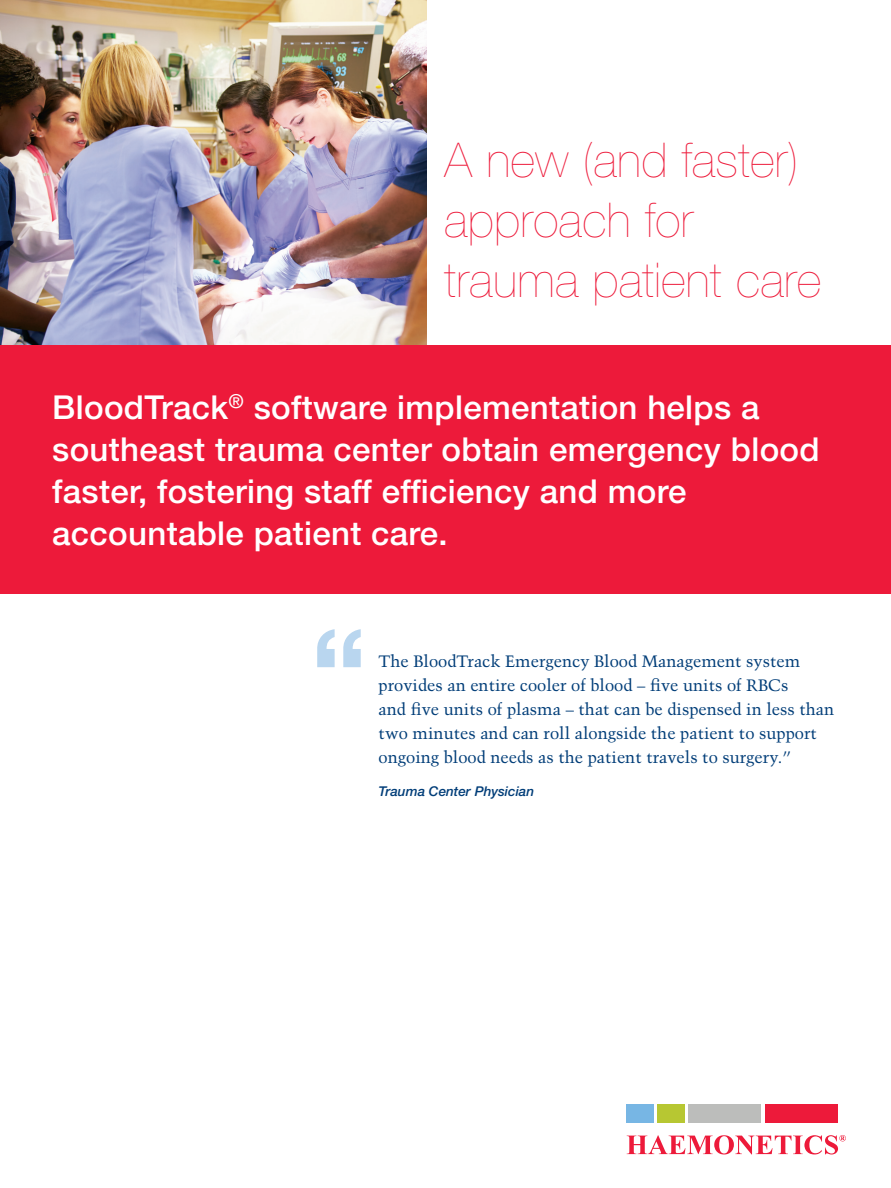
<style>
.page{position:relative;width:891px;height:1188px;background:#fff}
.page>*{position:absolute;margin:0;border:0;box-sizing:border-box;transform-origin:0 0}
.t1{font:200 48px/60px "Helvetica Neue LT Std";letter-spacing:.01em;color:#ed1a3a}
.t2{font:500 33px/42px "Helvetica Neue LT Std";letter-spacing:.01em;color:#fff}
.t3{font:16.5px/24px "Trump Mediaeval LT Std";color:#003d78}
.t4{font:italic 500 13.5px "Helvetica Neue LT Std";color:#003d78}
</style>
<div class="page">
<img style="left:0;top:0;width:426px;height:346px">
<svg style="left:317px;top:629px;width:44px;height:38px"></svg>
<div style="left:0;top:346px;width:891px;height:248px;background:#ed1a3a"></div>
<div style="left:765px;top:1104px;width:73px;height:18px;background:#ed1a3a"></div>
<div style="left:627px;top:1104px;width:27px;height:18px;background:#77b6e4"></div>
<div style="left:657px;top:1104px;width:28px;height:18px;background:#b7c732"></div>
<div style="left:688px;top:1104px;width:73px;height:18px;background:#bcbdbb"></div>
<svg style="left:627px;top:1135px;width:219px;height:19px"></svg>
<h1 class="t1" style="left:445px;top:130px;width:378px">A new (and faster) approach for trauma patient care</h1>
<h2 class="t2" style="left:52px;top:385px;width:769px">BloodTrack<sup>®</sup> software implementation helps a southeast trauma center obtain emergency blood faster, fostering staff efficiency and more accountable patient care.</h2>
<p class="t3" style="left:379px;top:649px;width:457px">The BloodTrack Emergency Blood Management system provides an entire cooler of blood – five units of RBCs<br>and five units of plasma – that can be dispensed in less than two minutes and can roll alongside the patient to support ongoing blood needs as the patient travels to surgery.”</p>
<p class="t4" style="left:379px;top:783px;width:157px">Trauma Center Physician</p>
</div>
